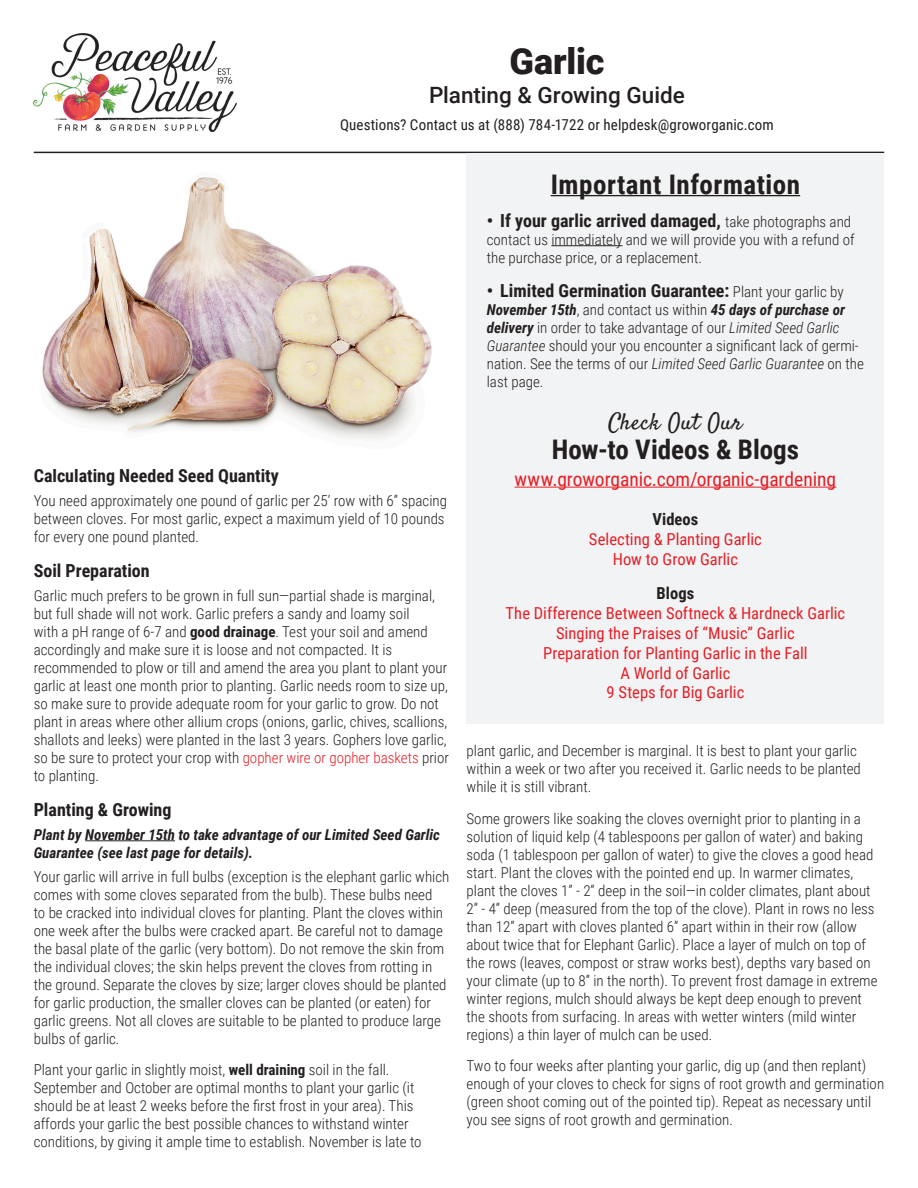
<style>
.page{position:relative;width:918px;height:1188px;background:#fff}
.page>*{position:absolute;margin:0;border:0;box-sizing:border-box;transform-origin:0 0}
.Main_Header{font:900 36px "Roboto";letter-spacing:-.01em;color:#231f20}
.Main_Header-2{font:700 27px "Roboto Condensed";letter-spacing:.02em;color:#231f20}
.Main_Subheader{font:700 27px "Roboto Condensed";color:#231f20}
.Main_Subheader-2{font:22.95px "Satisfy";letter-spacing:.025em;color:#231f20}
.Main_Subheader-3{font:500 22.5px "Roboto";color:#231f20}
.Main_Subheader-4{font:19.5px "Roboto Condensed";letter-spacing:-.005em;color:#e61e26}
.Paragraph{font:700 18px "Roboto Condensed";color:#231f20}
.Main_Subheader-5{font:16.5px "Roboto Condensed";color:#e61e26}
.Main_Subheader-6{font:700 16.5px "Roboto Condensed";letter-spacing:.005em;color:#231f20}
.Paragraph-2{font:300 15px/18px "Roboto Condensed";color:#231f20}
.Paragraph-3{font:italic 700 15px/18px "Roboto Condensed";color:#231f20}
.Main_Header-3{font:15px "Roboto Condensed";letter-spacing:.01em;color:#231f20}
.s1{font-weight:700}
.s2{color:#e61e26}
.s3{font-weight:300;font-size:15px}
.s4{font-weight:700;font-style:italic}
.s5{font-style:italic}
</style>
<div class="page">
<img style="left:34px;top:34px;width:203px;height:97px">
<hr style="left:34px;top:152px;width:850px;height:1px;background:#231f20">
<hr style="left:85px;top:840px;width:90px;height:1px;background:#231f20">
<div style="left:467px;top:153px;width:417px;height:571px;background:#f2f3f4"></div>
<hr style="left:551px;top:195px;width:249px;height:1px;background:#231f20">
<hr style="left:551px;top:245px;width:71px;height:1px;background:#231f20">
<hr style="left:515px;top:487px;width:321px;height:1px;background:#e61e26">
<img style="left:42px;top:177px;width:390px;height:262px">
<p class="Main_Header" style="left:509px;top:36px;width:96px">Garlic</p>
<p class="Main_Subheader-3" style="left:429px;top:79px;width:257px">Planting &amp; Growing Guide</p>
<p class="Main_Header-3" style="left:340px;top:114px;width:435px">Questions? Contact us at (888) 784-1722 or helpdesk@groworganic.com</p>
<p class="Paragraph" style="left:34px;top:463px;width:247px">Calculating Needed Seed Quantity</p>
<p class="Paragraph-2" style="left:34px;top:491px;width:415px">You need approximately one pound of garlic per 25’ row with 6” spacing between cloves. For most garlic, expect a maximum yield of 10 pounds for every one pound planted.</p>
<p class="Paragraph" style="left:34px;top:558px;width:117px">Soil Preparation</p>
<p class="Paragraph-2" style="left:34px;top:586px;width:417px">Garlic much prefers to be grown in full sun—partial shade is marginal, but full shade will not work. Garlic prefers a sandy and loamy soil<br>with a pH range of 6-7 and <span class="s1">good drainage</span>. Test your soil and amend accordingly and make sure it is loose and not compacted. It is recommended to plow or till and amend the area you plant to plant your garlic at least one month prior to planting. Garlic needs room to size up, so make sure to provide adequate room for your garlic to grow. Do not plant in areas where other allium crops (onions, garlic, chives, scallions, shallots and leeks) were planted in the last 3 years. Gophers love garlic, so be sure to protect your crop with <span class="s2">gopher wire or gopher baskets</span> prior to planting.</p>
<p class="Paragraph" style="left:34px;top:797px;width:139px">Planting &amp; Growing</p>
<p class="Paragraph-3" style="left:34px;top:825px;width:408px">Plant by November 15th to take advantage of our Limited Seed Garlic<br>Guarantee (see last page for details).</p>
<p class="Paragraph-2" style="left:34px;top:867px;width:417px">Your garlic will arrive in full bulbs (exception is the elephant garlic which comes with some cloves separated from the bulb). These bulbs need<br>to be cracked into individual cloves for planting. Plant the cloves within one week after the bulbs were cracked apart. Be careful not to damage the basal plate of the garlic (very bottom). Do not remove the skin from the individual cloves; the skin helps prevent the cloves from rotting in the ground. Separate the cloves by size; larger cloves should be planted for garlic production, the smaller cloves can be planted (or eaten) for garlic greens. Not all cloves are suitable to be planted to produce large bulbs of garlic.</p>
<p class="Paragraph-2" style="left:34px;top:1060px;width:389px">Plant your garlic in slightly moist, <span class="s1">well draining</span> soil in the fall.<br>September and October are optimal months to plant your garlic (it should be at least 2 weeks before the first frost in your area). This affords your garlic the best possible chances to withstand winter conditions, by giving it ample time to establish. November is late to</p>
<p class="Main_Header-2" style="left:551px;top:165px;width:251px">Important Information</p>
<p class="Paragraph" style="left:487px;top:208px;width:366px">• If your garlic arrived damaged, <span class="s3">take photographs and</span></p>
<p class="Paragraph-2" style="left:487px;top:230px;width:369px">contact us immediately and we will provide you with a refund of the purchase price, or a replacement.</p>
<p class="Paragraph" style="left:487px;top:278px;width:358px">• Limited Germination Guarantee: <span class="s3">Plant your garlic by</span></p>
<p class="Paragraph-2" style="left:487px;top:300px;width:379px"><span class="s4">November 15th</span>, and contact us within <span class="s4">45 days of purchase or delivery</span> in order to take advantage of our <span class="s5">Limited Seed Garlic Guarantee</span> should your you encounter a significant lack of germi&shy;nation. See the terms of our <span class="s5">Limited Seed Garlic Guarantee</span> on the last page.</p>
<p class="Main_Subheader-2" style="left:608px;top:408px;width:135px">Check Out Our</p>
<p class="Main_Subheader" style="left:552px;top:431px;width:249px">How-to Videos &amp; Blogs</p>
<p class="Main_Subheader-4" style="left:515px;top:465px;width:323px">www.groworganic.com/organic-gardening</p>
<p class="Main_Subheader-6" style="left:652px;top:508px;width:48px">Videos</p>
<p class="Main_Subheader-5" style="left:589px;top:528px;width:174px">Selecting &amp; Planting Garlic</p>
<p class="Main_Subheader-5" style="left:613px;top:547px;width:127px">How to Grow Garlic</p>
<p class="Main_Subheader-6" style="left:657px;top:582px;width:39px">Blogs</p>
<p class="Main_Subheader-5" style="left:506px;top:602px;width:341px">The Difference Between Softneck &amp; Hardneck Garlic</p>
<p class="Main_Subheader-5" style="left:556px;top:622px;width:240px">Singing the Praises of “Music” Garlic</p>
<p class="Main_Subheader-5" style="left:543px;top:641px;width:266px">Preparation for Planting Garlic in the Fall</p>
<p class="Main_Subheader-5" style="left:620px;top:661px;width:111px">A World of Garlic</p>
<p class="Main_Subheader-5" style="left:606px;top:681px;width:139px">9 Steps for Big Garlic</p>
<p class="Paragraph-2" style="left:467px;top:742px;width:396px">plant garlic, and December is marginal. It is best to plant your garlic within a week or two after you received it. Garlic needs to be planted while it is still vibrant.</p>
<p class="Paragraph-2" style="left:467px;top:809px;width:413px">Some growers like soaking the cloves overnight prior to planting in a solution of liquid kelp (4 tablespoons per gallon of water) and baking soda (1 tablespoon per gallon of water) to give the cloves a good head start. Plant the cloves with the pointed end up. In warmer climates, plant the cloves 1” - 2” deep in the soil—in colder climates, plant about 2” - 4” deep (measured from the top of the clove). Plant in rows no less than 12” apart with cloves planted 6” apart within in their row (allow about twice that for Elephant Garlic). Place a layer of mulch on top of the rows (leaves, compost or straw works best), depths vary based on your climate (up to 8” in the north). To prevent frost damage in extreme winter regions, mulch should always be kept deep enough to prevent the shoots from surfacing. In areas with wetter winters (mild winter regions) a thin layer of mulch can be used.</p>
<p class="Paragraph-2" style="left:467px;top:1057px;width:419px">Two to four weeks after planting your garlic, dig up (and then replant) enough of your cloves to check for signs of root growth and germination (green shoot coming out of the pointed tip). Repeat as necessary until you see signs of root growth and germination.</p>
</div>
